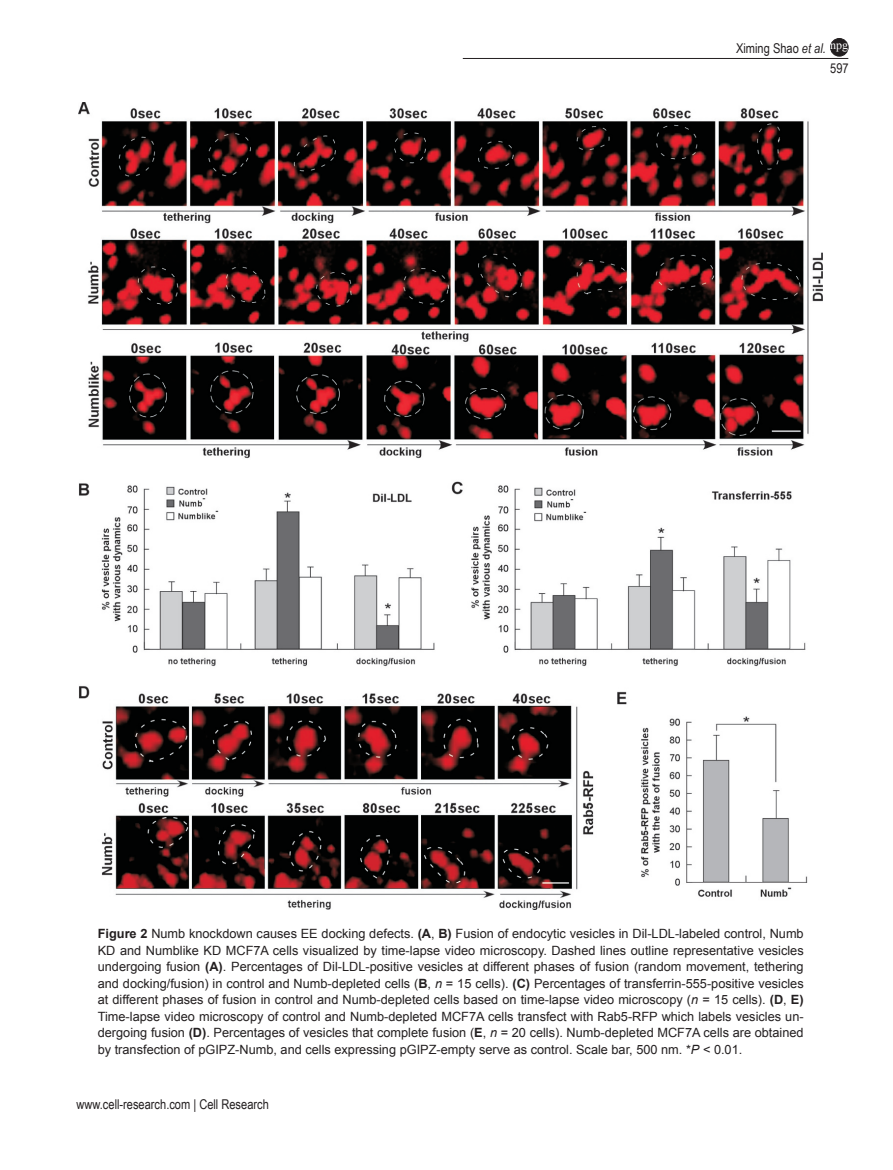
<style>
.page{position:relative;width:893px;height:1170px;background:#fff}
.page>*{position:absolute;margin:0;border:0;box-sizing:border-box;transform-origin:0 0}
.t1{font:13.5px "Arial Narrow";color:#231f20}
.t2{font:12.75px/16.5px "Arial";color:#231f20}
.t3{font:12.75px "Arial MT2";color:#231f20}
.t4{font:12px "Times New Roman";color:#fff}
.s1{font-style:italic}
.s2{font-weight:700}
.s3{font-family:"Arial MT2"}
.s4{font-family:"Arial";font-weight:700}
.s5{font-family:"Arial";font-style:italic}
</style>
<div class="page">
<hr style="left:463px;top:58px;width:385px;height:1px;background:#231f20">
<div style="left:830px;top:38px;width:18px;height:18px;background:#231f20;border-radius:50%"></div>
<div style="left:830px;top:38px;width:18px;height:18px;border:1px solid #231f20;border-radius:50%"></div>
<img style="left:79px;top:102px;width:744px;height:807px">
<p class="t1" style="left:736px;top:39px;width:91px">Ximing Shao <span class="s1">et al.</span></p>
<p class="t4" style="left:830px;top:37px;width:19px">npg</p>
<p class="t1" style="left:830px;top:58px;width:20px">597</p>
<p class="t2" style="left:98px;top:925px;width:707px"><span class="s2">Figure 2</span> <span class="s3">Numb knockdown causes EE docking defects.</span> <span class="s2">(A</span><span class="s3">,</span> <span class="s2">B)</span> Fusion of endocytic vesicles in Dil-LDL-labeled control, Numb<br>KD and Numblike KD MCF7A cells visualized by time-lapse video microscopy. Dashed lines outline representative vesicles</p>
<p class="t3" style="left:98px;top:958px;width:707px">undergoing fusion <span class="s4">(A)</span>. Percentages of Dil-LDL-positive vesicles at different phases of fusion (random movement, tethering</p>
<p class="t2" style="left:98px;top:975px;width:707px;text-align:justify"><span class="s3">and docking/fusion) in control and Numb-depleted cells (</span><span class="s2">B</span><span class="s3">,</span> <span class="s1">n</span> = 15 cells). <span class="s2">(C)</span> Percentages of transferrin-555-positive vesicles at different phases of fusion in control and Numb-depleted cells based on time-lapse video microscopy (<span class="s1">n</span> = 15 cells). <span class="s2">(D</span><span class="s3">,</span> <span class="s2">E)<br></span>Time-lapse video microscopy of control and Numb-depleted MCF7A cells transfect with Rab5-RFP which labels vesicles un<span class="s3">-</span></p>
<p class="t3" style="left:98px;top:1024px;width:707px">dergoing fusion <span class="s4">(D)</span>. Percentages of vesicles that complete fusion (<span class="s4">E</span>, <span class="s5">n</span> = 20 cells). Numb-depleted MCF7A cells are obtained</p>
<p class="t2" style="left:98px;top:1041px;width:646px">by transfection of pGIPZ-Numb, and cells expressing pGIPZ-empty serve as control. Scale bar, 500 nm. *<span class="s1">P</span> <span class="s3">&lt; 0.01.</span></p>
<p class="t1" style="left:77px;top:1094px;width:194px">www.cell-research.com | Cell Research</p>
</div>
